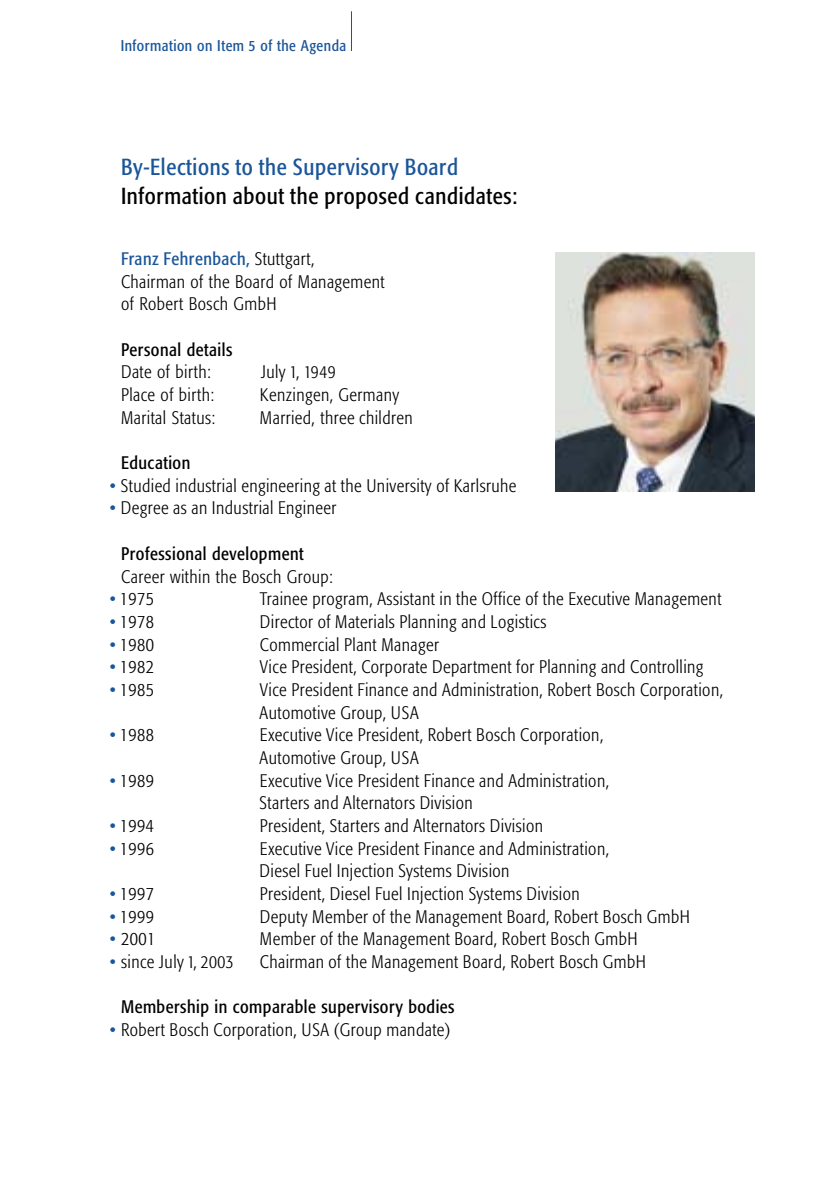
<style>
.page{position:relative;width:838px;height:1190px;background:#fff}
.page>*{position:absolute;margin:0;border:0;box-sizing:border-box;transform-origin:0 0}
.t1{font:23px "Formata Condensed";letter-spacing:.025em;color:#000}
.t2{font:23px "Formata Condensed";letter-spacing:.025em;color:#1b5599}
.t3{font:300 18px/22.6px "Formata Condensed";letter-spacing:.025em;color:#000}
.t4{font:18px "Formata Condensed";letter-spacing:.025em;color:#000}
.t5{font:300 18px "Formata Cond TAB";letter-spacing:.025em;color:#000}
.t6{font:15.4px "Formata Condensed";letter-spacing:.03em;color:#1b5599}
.s1{font-weight:400;color:#1b5599}
.s2{font-family:"Formata Condensed";font-weight:400;color:#1b5599}
</style>
<div class="page">
<hr style="left:351px;top:11px;width:1px;height:40px;background:#1b5599">
<img style="left:556px;top:252px;width:198px;height:240px">
<p class="t6" style="left:121px;top:40px;width:227px">Information on Item 5 of the Agenda</p>
<p class="t2" style="left:121px;top:159px;width:339px">By-Elections to the Supervisory Board</p>
<p class="t1" style="left:121px;top:187px;width:398px">Information about the proposed candidates:</p>
<p class="t3" style="left:121px;top:249px;width:265px"><span class="s1">Franz Fehrenbach,</span> Stuttgart,<br>Chairman of the Board of Management of Robert Bosch GmbH</p>
<p class="t4" style="left:121px;top:343px;width:113px">Personal details</p>
<p class="t3" style="left:121px;top:363px;width:91px">Date of birth:</p>
<p class="t3" style="left:261px;top:363px;width:76px">July 1, 1949</p>
<p class="t3" style="left:121px;top:385px;width:95px">Place of birth:</p>
<p class="t3" style="left:260px;top:385px;width:141px">Kenzingen, Germany</p>
<p class="t3" style="left:121px;top:408px;width:96px">Marital Status:</p>
<p class="t3" style="left:260px;top:408px;width:154px">Married, three children</p>
<p class="t4" style="left:121px;top:456px;width:71px">Education</p>
<p class="t3" style="left:110px;top:476px;width:408px"><span class="s1">•</span> Studied industrial engineering at the University of Karlsruhe</p>
<p class="t3" style="left:110px;top:499px;width:228px"><span class="s1">•</span> Degree as an Industrial Engineer</p>
<p class="t4" style="left:121px;top:547px;width:184px">Professional development</p>
<p class="t3" style="left:121px;top:567px;width:214px">Career within the Bosch Group:</p>
<p class="t5" style="left:110px;top:592px;width:46px"><span class="s2">•</span> 1975</p>
<p class="t3" style="left:260px;top:590px;width:463px">Trainee program, Assistant in the Office of the Executive Management</p>
<p class="t5" style="left:110px;top:615px;width:46px"><span class="s2">•</span> 1978</p>
<p class="t3" style="left:260px;top:612px;width:288px">Director of Materials Planning and Logistics</p>
<p class="t5" style="left:110px;top:638px;width:46px"><span class="s2">•</span> 1980</p>
<p class="t3" style="left:260px;top:635px;width:181px">Commercial Plant Manager</p>
<p class="t5" style="left:110px;top:660px;width:46px"><span class="s2">•</span> 1982</p>
<p class="t3" style="left:260px;top:658px;width:445px">Vice President, Corporate Department for Planning and Controlling</p>
<p class="t5" style="left:110px;top:683px;width:46px"><span class="s2">•</span> 1985</p>
<p class="t3" style="left:260px;top:680px;width:465px">Vice President Finance and Administration, Robert Bosch Corporation,<br>Automotive Group, USA</p>
<p class="t5" style="left:110px;top:728px;width:46px"><span class="s2">•</span> 1988</p>
<p class="t3" style="left:260px;top:726px;width:345px">Executive Vice President, Robert Bosch Corporation,<br>Automotive Group, USA</p>
<p class="t5" style="left:110px;top:774px;width:46px"><span class="s2">•</span> 1989</p>
<p class="t3" style="left:260px;top:771px;width:351px">Executive Vice President Finance and Administration,<br>Starters and Alternators Division</p>
<p class="t5" style="left:110px;top:819px;width:46px"><span class="s2">•</span> 1994</p>
<p class="t3" style="left:260px;top:816px;width:285px">President, Starters and Alternators Division</p>
<p class="t5" style="left:110px;top:842px;width:46px"><span class="s2">•</span> 1996</p>
<p class="t3" style="left:260px;top:839px;width:351px">Executive Vice President Finance and Administration,<br>Diesel Fuel Injection Systems Division</p>
<p class="t5" style="left:110px;top:887px;width:46px"><span class="s2">•</span> 1997</p>
<p class="t3" style="left:260px;top:884px;width:321px">President, Diesel Fuel Injection Systems Division</p>
<p class="t5" style="left:110px;top:910px;width:46px"><span class="s2">•</span> 1999</p>
<p class="t3" style="left:260px;top:907px;width:431px">Deputy Member of the Management Board, Robert Bosch GmbH</p>
<p class="t5" style="left:110px;top:933px;width:47px"><span class="s2">•</span> 2001</p>
<p class="t3" style="left:260px;top:930px;width:379px">Member of the Management Board, Robert Bosch GmbH</p>
<p class="t3" style="left:110px;top:952px;width:125px"><span class="s1">•</span> since July 1, 2003</p>
<p class="t3" style="left:260px;top:952px;width:388px">Chairman of the Management Board, Robert Bosch GmbH</p>
<p class="t4" style="left:121px;top:1001px;width:335px">Membership in comparable supervisory bodies</p>
<p class="t3" style="left:110px;top:1020px;width:342px"><span class="s1">•</span> Robert Bosch Corporation, USA (Group mandate)</p>
</div>
